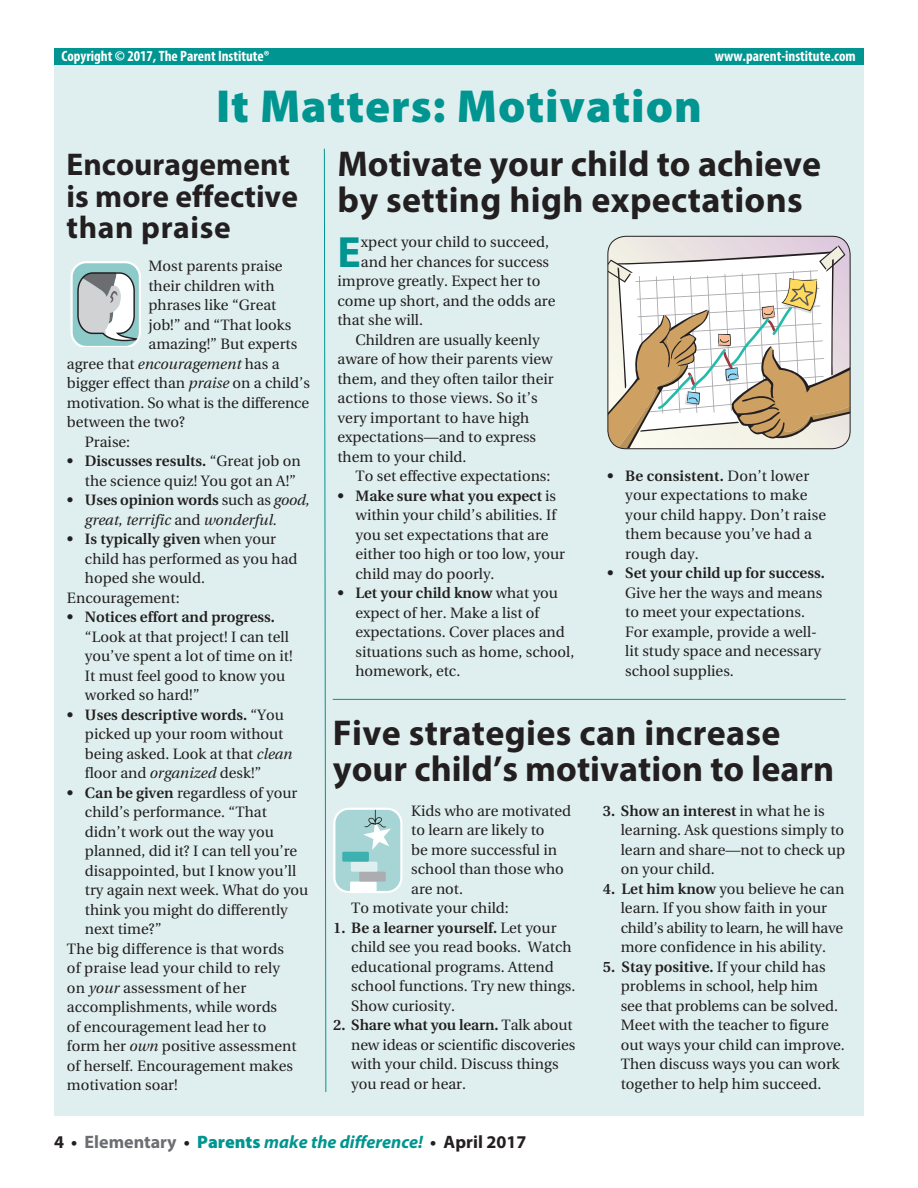
<style>
.page{position:relative;width:918px;height:1188px;background:#fff}
.page>*{position:absolute;margin:0;border:0;box-sizing:border-box;transform-origin:0 0}
.t1{font:900 46.5px "Myriad Pro";letter-spacing:.02em;color:#009590}
._03_Intro_para_w_dro{font:700 43.95px "Myriad Pro";color:#009590}
._01_Medium_Headline{font:700 36px/36px "Myriad Pro";letter-spacing:.005em;color:#231f20}
._02_Small_Headline{font:700 31.5px/31.5px "Myriad Pro";color:#231f20}
.t2{font:italic 700 18px "Myriad Pro";color:#009590}
._05_Bullet_text{font:15px/19.5px "Utopia";color:#231f20}
._04_Body_text{font:15px/19.5px "Utopia";color:#231f20}
._03_Intro_para_w_dro-2{font:15px "Utopia";color:#231f20}
.t3{font:700 condensed 15px "Myriad Pro";color:#fff}
._05_Bullet_text-2{font:italic 15px/19.5px "Utopia";color:#231f20}
.s1{font-weight:600}
.s2{font-style:italic}
.s3{font-weight:600;font-style:normal}
.s4{font-style:normal}
.s5{font-style:normal;color:#231f20}
.s6{font-style:normal;color:#6c6d70}
.s7{font-weight:900;font-style:normal}
</style>
<div class="page">
<div style="left:54px;top:54px;width:810px;height:1062px;background:#dfefef"></div>
<div style="left:54px;top:49px;width:810px;height:16px;background:#009590"></div>
<hr style="left:333px;top:699px;width:513px;height:1px;background:#009590">
<svg style="left:324px;top:148px;width:3px;height:944px"></svg>
<svg style="left:71px;top:261px;width:70px;height:86px;background:#b6c9ca"></svg>
<svg style="left:333px;top:808px;width:69px;height:85px;background:#b5d9d9"></svg>
<svg style="left:608px;top:236px;width:242px;height:213px;background:#dcd3c5"></svg>
<div style="left:608px;top:236px;width:242px;height:213px;border:1px solid #231f20;border-radius:18px"></div>
<p class="t3" style="left:62px;top:46px;width:210px">Copyright © 2017, The Parent Institute®</p>
<p class="t3" style="left:715px;top:46px;width:142px">www.parent-institute.com</p>
<p class="t1" style="left:216px;top:75px;width:487px">It Matters: Motivation</p>
<p class="_02_Small_Headline" style="left:67px;top:148px;width:233px">Encouragement is more effective than praise</p>
<p class="_01_Medium_Headline" style="left:338px;top:144px;width:485px">Motivate your child to achieve by setting high expectations</p>
<p class="_03_Intro_para_w_dro" style="left:338px;top:223px;width:25px">E</p>
<p class="_03_Intro_para_w_dro-2" style="left:361px;top:234px;width:190px">xpect your child to succeed,</p>
<p class="_03_Intro_para_w_dro-2" style="left:361px;top:253px;width:190px">and her chances for success</p>
<p class="_03_Intro_para_w_dro-2" style="left:338px;top:273px;width:204px">improve greatly. Expect her to</p>
<p class="_03_Intro_para_w_dro-2" style="left:338px;top:292px;width:219px">come up short, and the odds are</p>
<p class="_03_Intro_para_w_dro-2" style="left:338px;top:312px;width:87px">that she will.</p>
<p class="_04_Body_text" style="left:338px;top:330px;width:218px;text-indent:18px">Children are usually keenly aware of how their parents view them, and they often tailor their actions to those views. So it’s very important to have high expectations—and to express them to your child.</p>
<p class="_04_Body_text" style="left:356px;top:467px;width:196px">To set effective expectations:</p>
<p class="_05_Bullet_text" style="left:356px;top:486px;width:211px;text-indent:-18px"><span class="s1">• Make sure what you expect</span> is within your child’s abilities. If you set expectations that are either too high or too low, your child may do poorly.</p>
<p class="_05_Bullet_text" style="left:356px;top:584px;width:220px;text-indent:-18px"><span class="s1">• Let your child know</span> what you expect of her. Make a list of expectations. Cover places and situations such as home, school, homework, etc.</p>
<p class="_04_Body_text" style="left:148px;top:257px;width:136px">Most parents praise</p>
<p class="_04_Body_text" style="left:148px;top:276px;width:127px">their children with</p>
<p class="_04_Body_text" style="left:148px;top:296px;width:129px">phrases like “Great</p>
<p class="_04_Body_text" style="left:148px;top:315px;width:144px">job!” and “That looks</p>
<p class="_04_Body_text" style="left:148px;top:335px;width:150px">amazing!” But experts</p>
<p class="_04_Body_text" style="left:67px;top:354px;width:214px">agree that <span class="s2">encouragement</span> has a</p>
<p class="_04_Body_text" style="left:67px;top:374px;width:244px">bigger effect than <span class="s2">praise</span> on a child’s</p>
<p class="_04_Body_text" style="left:67px;top:393px;width:244px">motivation. So what is the difference</p>
<p class="_04_Body_text" style="left:67px;top:413px;width:119px">between the two?</p>
<p class="_04_Body_text" style="left:85px;top:432px;width:47px">Praise:</p>
<p class="_05_Bullet_text" style="left:67px;top:452px;width:235px;text-align:right"><span class="s1">• Discusses results.</span> “Great job on the science quiz! You got an A!”</p>
<p class="_05_Bullet_text-2" style="left:85px;top:491px;width:226px;text-indent:-18px"><span class="s3">• Uses opinion words</span> <span class="s4">such as</span> good, great, terrific <span class="s4">and</span> wonderful.</p>
<p class="_05_Bullet_text" style="left:85px;top:530px;width:214px;text-indent:-18px"><span class="s1">• Is typically given</span> when your child has performed as you had hoped she would.</p>
<p class="_05_Bullet_text" style="left:67px;top:588px;width:114px">Encouragement:</p>
<p class="_05_Bullet_text" style="left:85px;top:608px;width:209px;text-indent:-18px"><span class="s1">• Notices effort and progress. </span>“Look at that project! I can tell you’ve spent a lot of time on it!<br>It must feel good to know you worked so hard!”</p>
<p class="_05_Bullet_text" style="left:85px;top:705px;width:209px;text-indent:-18px"><span class="s1">• Uses descriptive words.</span> “You picked up your room without being asked. Look at that <span class="s2">clean </span>floor and <span class="s2">organized</span> desk!”</p>
<p class="_05_Bullet_text" style="left:85px;top:783px;width:225px;text-indent:-18px"><span class="s1">• Can be given</span> regardless of your child’s performance. “That didn’t work out the way you planned, did it? I can tell you’re disappointed, but I know you’ll try again next week. What do you think you might do differently next time?”</p>
<p class="_04_Body_text" style="left:67px;top:939px;width:231px">The big difference is that words of praise lead your child to rely on <span class="s2">your</span> assessment of her accomplishments, while words<br>of encouragement lead her to form her <span class="s2">own</span> positive assessment of herself. Encouragement makes motivation soar!</p>
<p class="_05_Bullet_text" style="left:625px;top:466px;width:202px;text-indent:-18px"><span class="s1">• Be consistent.</span> Don’t lower your expectations to make your child happy. Don’t raise them because you’ve had a rough day.</p>
<p class="_05_Bullet_text" style="left:625px;top:564px;width:201px;text-indent:-18px"><span class="s1">• Set your child up for success.<br></span>Give her the ways and means to meet your expectations.<br>For example, provide a well&shy;lit study space and necessary school supplies.</p>
<p class="_01_Medium_Headline" style="left:333px;top:713px;width:503px">Five strategies can increase your child’s motivation to learn</p>
<p class="_05_Bullet_text" style="left:621px;top:801px;width:226px;text-indent:-18px"><span class="s1">3. Show an interest</span> in what he is learning. Ask questions simply to learn and share—not to check up on your child.</p>
<p class="_05_Bullet_text" style="left:621px;top:879px;width:225px;text-indent:-18px"><span class="s1">4. Let him know</span> you believe he can learn. If you show faith in your child’s ability to learn, he will have more confidence in his ability.</p>
<p class="_05_Bullet_text" style="left:621px;top:957px;width:226px;text-indent:-18px"><span class="s1">5. Stay positive.</span> If your child has problems in school, help him<br>see that problems can be solved.<br>Meet with the teacher to figure out ways your child can improve.<br>Then discuss ways you can work together to help him succeed.</p>
<p class="_04_Body_text" style="left:411px;top:801px;width:161px">Kids who are motivated to learn are likely to<br>be more successful in school than those who are not.</p>
<p class="_04_Body_text" style="left:351px;top:899px;width:159px">To motivate your child:</p>
<p class="_05_Bullet_text" style="left:351px;top:918px;width:226px;text-indent:-18px"><span class="s1">1. Be a learner yourself.</span> Let your child see you read books. Watch educational programs. Attend school functions. Try new things.<br>Show curiosity.</p>
<p class="_05_Bullet_text" style="left:351px;top:1016px;width:225px;text-indent:-18px"><span class="s1">2. Share what you learn.</span> Talk about new ideas or scientific discoveries with your child. Discuss things you read or hear.</p>
<p class="t2" style="left:54px;top:1130px;width:474px"><span class="s5">4 •</span> <span class="s6">Elementary</span> <span class="s5">•</span> <span class="s7">Parents</span> make the difference! <span class="s5">• April 2017</span></p>
</div>
